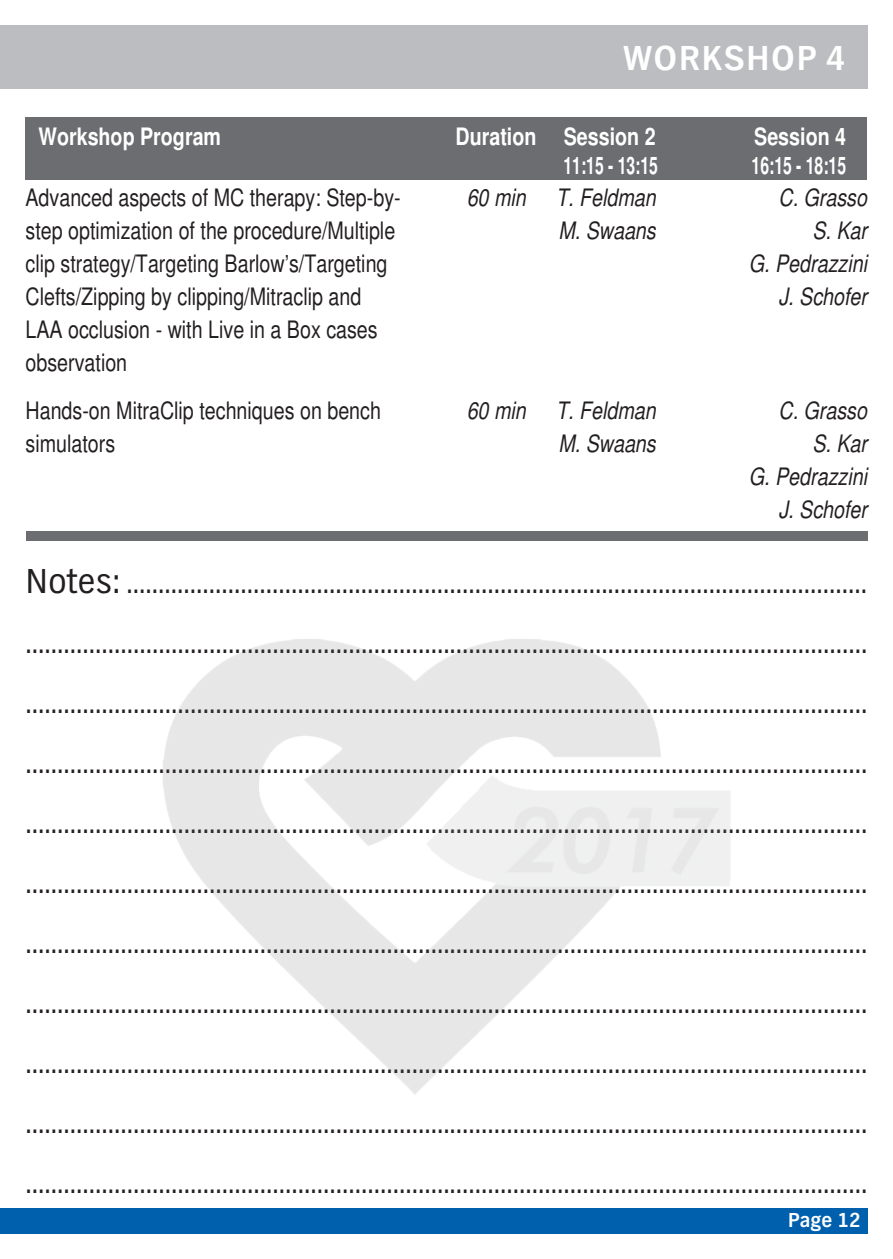
<style>
.page{position:relative;width:893px;height:1259px;background:#fff}
.page>*{position:absolute;margin:0;border:0;box-sizing:border-box;transform-origin:0 0}
.t1{font:700 36px "TV Nord EF";letter-spacing:.05em;color:#fff}
.t2{font:30px/60px "TV Nord EF";color:#231f20;text-align:justify}
.t3{font:condensed 24px/33px "Helvetica";color:#231f20}
.t4{font:italic condensed 24px "Helvetica";color:#231f20}
.t5{font:700 condensed 24px "Helvetica";color:#fff}
.t6{font:700 condensed 24px "Helvetica";color:#fff;scale:.8 1}
.t7{font:700 21px "TV Nord EF";color:#fff}
.s1{font-size:36px}
</style>
<div class="page">
<div style="left:0;top:26px;width:867px;height:63px;background:#bcbdc0"></div>
<div style="left:0;top:1208px;width:867px;height:25px;background:#0160ae"></div>
<div style="left:26px;top:531px;width:841px;height:9px;background:#6c6d70"></div>
<div style="left:26px;top:117px;width:841px;height:63px;background:#6c6d70"></div>
<p class="t1" style="left:624px;top:38px;width:223px">WORKSHOP 4</p>
<p class="t5" style="left:38px;top:122px;width:184px">Workshop Program</p>
<p class="t5" style="left:456px;top:122px;width:202px">Duration Session 2</p>
<p class="t5" style="left:754px;top:122px;width:93px">Session 4</p>
<p class="t6" style="left:563px;top:151px;width:120px">11:15 - 13:15</p>
<p class="t6" style="left:752px;top:151px;width:120px">16:15 - 18:15</p>
<p class="t3" style="left:26px;top:181px;width:377px">Advanced aspects of MC therapy: Step-by&shy;step optimization of the procedure/Multiple clip strategy/Targeting Barlow’s/Targeting Clefts/Zipping by clipping/Mitraclip and LAA occlusion - with Live in a Box cases observation</p>
<p class="t3" style="left:26px;top:394px;width:357px">Hands-on MitraClip techniques on bench simulators</p>
<p class="t4" style="left:467px;top:183px;width:61px">60 min</p>
<p class="t4" style="left:556px;top:183px;width:101px">T. Feldman</p>
<p class="t4" style="left:558px;top:216px;width:99px">M. Swaans</p>
<p class="t4" style="left:467px;top:396px;width:61px">60 min</p>
<p class="t4" style="left:556px;top:396px;width:101px">T. Feldman</p>
<p class="t4" style="left:558px;top:429px;width:99px">M. Swaans</p>
<p class="t4" style="left:778px;top:183px;width:90px">C. Grasso</p>
<p class="t4" style="left:812px;top:216px;width:56px">S. Kar</p>
<p class="t4" style="left:749px;top:249px;width:120px">G. Pedrazzini</p>
<p class="t4" style="left:778px;top:282px;width:90px">J. Schofer</p>
<p class="t4" style="left:778px;top:396px;width:90px">C. Grasso</p>
<p class="t4" style="left:812px;top:429px;width:56px">S. Kar</p>
<p class="t4" style="left:749px;top:462px;width:120px">G. Pedrazzini</p>
<p class="t4" style="left:778px;top:495px;width:90px">J. Schofer</p>
<p class="t2" style="left:26px;top:554px;width:843px"><span class="s1">Notes:</span> ..................................................................................................................... ..................................................................................................................................... ..................................................................................................................................... ..................................................................................................................................... ..................................................................................................................................... ..................................................................................................................................... ..................................................................................................................................... .....................................................................................................................................</p>
<p class="t2" style="left:26px;top:1034px;width:843px">..................................................................................................................................... .....................................................................................................................................</p>
<p class="t2" style="left:26px;top:1154px;width:843px">.....................................................................................................................................</p>
<p class="t7" style="left:788px;top:1208px;width:74px">Page 12</p>
</div>
